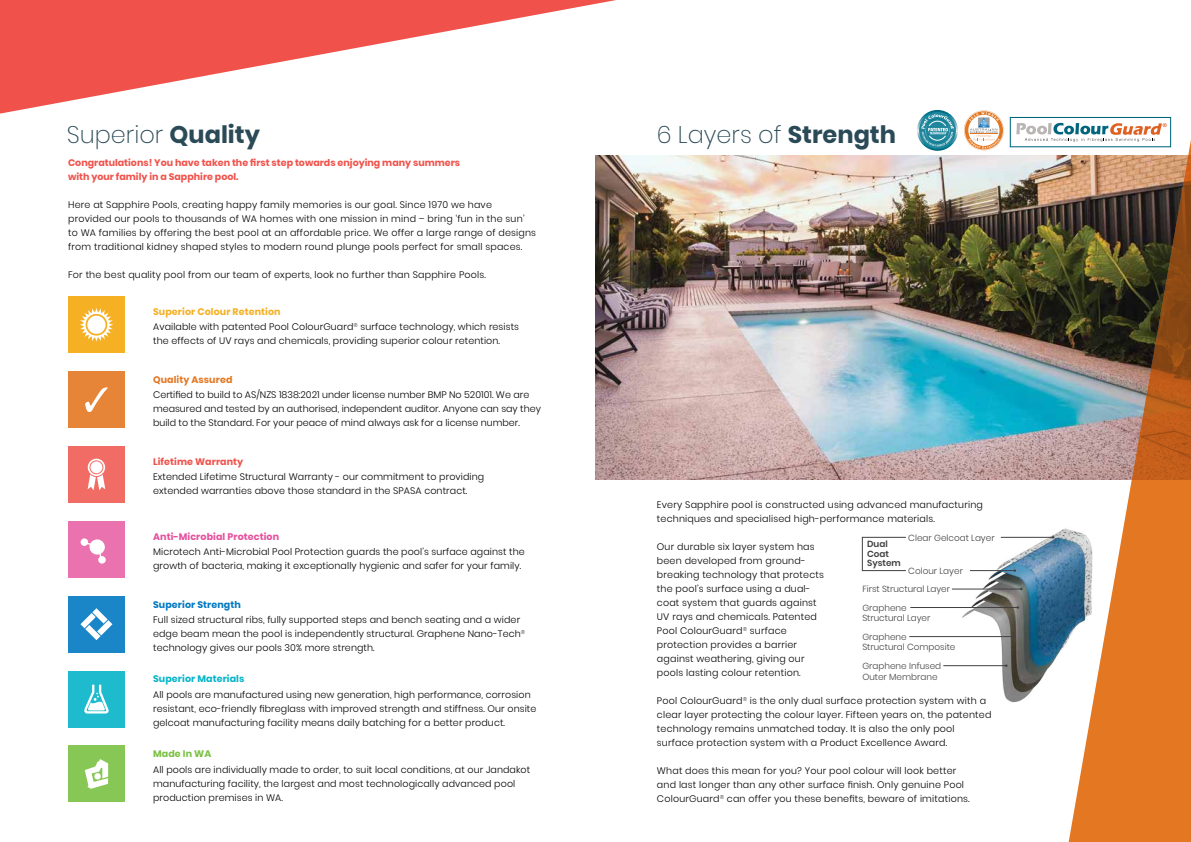
<style>
.page{position:relative;width:1191px;height:842px;background:#fff}
.page>*{position:absolute;margin:0;border:0;box-sizing:border-box;transform-origin:0 0}
.t1{font:200 24px "Poppins";color:#2b4a57}
.t2{font:300 9.5px/14px "Poppins";letter-spacing:.02em;color:#000}
.t3{font:300 9.5px/14px "Poppins";color:#000}
.t4{font:700 9.5px/14px "Poppins";color:#f0524b}
.t5{font:700 9.5px "Poppins";letter-spacing:.01em;color:#e54f9c}
.t6{font:700 9.5px "Poppins";letter-spacing:.01em;color:#05b4c9}
.t7{font:700 9.5px "Poppins";letter-spacing:.01em;color:#0079c1}
.t8{font:700 9.5px "Poppins";letter-spacing:.01em;color:#e47722}
.t9{font:700 9.5px "Poppins";letter-spacing:.01em;color:#7ac143}
.t10{font:300 8.9px/10.6px "Poppins";color:#414142}
.t11{font:600 8.9px/9.4px "Poppins";color:#414142}
.s1{font-weight:700}
.s2{font-weight:700;color:#f5b024}
</style>
<div class="page">
<svg style="left:0;top:0;width:616px;height:114px"></svg>
<img style="left:595px;top:156px;width:471px;height:323px">
<div style="left:68px;top:296px;width:57px;height:57px;background:#f5b024"></div>
<svg style="left:79px;top:308px;width:35px;height:34px"></svg>
<div style="left:87px;top:316px;width:19px;height:18px;background:#fff;border-radius:50%"></div>
<div style="left:68px;top:371px;width:57px;height:57px;background:#e68438"></div>
<svg style="left:85px;top:387px;width:23px;height:25px"></svg>
<div style="left:68px;top:746px;width:57px;height:56px;background:#87c756"></div>
<svg style="left:85px;top:759px;width:23px;height:30px"></svg>
<div style="left:68px;top:446px;width:57px;height:57px;background:#f26c66"></div>
<svg style="left:88px;top:459px;width:17px;height:31px"></svg>
<div style="left:90px;top:461px;width:12px;height:12px;background:#fff;border-radius:50%"></div>
<div style="left:68px;top:521px;width:57px;height:57px;background:#ea72af"></div>
<svg style="left:80px;top:538px;width:26px;height:26px"></svg>
<div style="left:68px;top:671px;width:57px;height:56px;background:#1ebbce"></div>
<svg style="left:84px;top:684px;width:24px;height:30px"></svg>
<div style="left:68px;top:596px;width:57px;height:56px;background:#1a86c7"></div>
<svg style="left:80px;top:608px;width:32px;height:32px"></svg>
<img style="left:939px;top:528px;width:127px;height:175px">
<hr style="left:943px;top:665px;width:63px;height:1px;background:#414142">
<hr style="left:909px;top:636px;width:103px;height:1px;background:#414142">
<hr style="left:910px;top:607px;width:108px;height:1px;background:#414142">
<hr style="left:952px;top:589px;width:69px;height:1px;background:#414142">
<hr style="left:970px;top:570px;width:45px;height:1px;background:#414142">
<hr style="left:1000px;top:537px;width:53px;height:1px;background:#414142">
<div style="left:862px;top:537px;width:44px;height:34px;border:1px solid #414142"></div>
<img style="left:1066px;top:116px;width:125px;height:726px">
<div style="left:1010px;top:117px;width:160px;height:30px;background:#fff"></div>
<div style="left:1009px;top:117px;width:162px;height:30px;border:1px solid #00667d"></div>
<svg style="left:1016px;top:123px;width:150px;height:19px"></svg>
<svg style="left:917px;top:110px;width:41px;height:41px"></svg>
<svg style="left:919px;top:112px;width:37px;height:37px"></svg>
<svg style="left:921px;top:114px;width:33px;height:33px"></svg>
<svg style="left:963px;top:110px;width:41px;height:41px"></svg>
<svg style="left:964px;top:110px;width:39px;height:40px"></svg>
<h1 class="t1" style="left:67px;top:121px;width:195px">Superior <span class="s1">Quality</span></h1>
<h1 class="t1" style="left:657px;top:121px;width:241px">6 Layers of <span class="s1">Strength</span></h1>
<p class="t4" style="left:68px;top:156px;width:393px">Congratulations! You have taken the first step towards enjoying many summers with your family in a Sapphire pool.</p>
<p class="t2" style="left:68px;top:198px;width:469px">Here at Sapphire Pools, creating happy family memories is our goal. Since 1970 we have provided our pools to thousands of WA homes with one mission in mind – bring ‘fun in the sun’ to WA families by offering the best pool at an affordable price. We offer a large range of designs from traditional kidney shaped styles to modern round plunge pools perfect for small spaces.</p>
<p class="t2" style="left:68px;top:268px;width:419px">For the best quality pool from our team of experts, look no further than Sapphire Pools.</p>
<p class="t2" style="left:153px;top:304px;width:367px;line-height:15.3px"><span class="s2">Superior Colour Retention<br></span>Available with patented Pool ColourGuard<sup>®</sup> surface technology, which resists</p>
<p class="t2" style="left:153px;top:334px;width:348px">the effects of UV rays and chemicals, providing superior colour retention.</p>
<p class="t8" style="left:153px;top:374px;width:81px">Quality Assured</p>
<p class="t3" style="left:153px;top:388px;width:389px">Certified to build to AS/NZS 1838:2021 under license number BMP No 520101. We are measured and tested by an authorised, independent auditor. Anyone can say they build to the Standard. For your peace of mind always ask for a license number.</p>
<p class="t4" style="left:153px;top:455px;width:92px">Lifetime Warranty</p>
<p class="t2" style="left:153px;top:470px;width:333px">Extended Lifetime Structural Warranty - our commitment to providing extended warranties above those standard in the SPASA contract.</p>
<p class="t5" style="left:153px;top:531px;width:128px">Anti-Microbial Protection</p>
<p class="t2" style="left:153px;top:545px;width:373px">Microtech Anti-Microbial Pool Protection guards the pool’s surface against the growth of bacteria, making it exceptionally hygienic and safer for your family.</p>
<p class="t7" style="left:153px;top:599px;width:89px">Superior Strength</p>
<p class="t2" style="left:153px;top:612px;width:374px">Full sized structural ribs, fully supported steps and bench seating and a wider edge beam mean the pool is independently structural. Graphene Nano-Tech<sup>® </sup>technology gives our pools 30% more strength.</p>
<p class="t6" style="left:153px;top:674px;width:93px">Superior Materials</p>
<p class="t2" style="left:153px;top:687px;width:385px">All pools are manufactured using new generation, high performance, corrosion resistant, eco-friendly fibreglass with improved strength and stiffness. Our onsite gelcoat manufacturing facility means daily batching for a better product.</p>
<p class="t9" style="left:153px;top:748px;width:60px">Made In WA</p>
<p class="t2" style="left:153px;top:762px;width:379px">All pools are individually made to order, to suit local conditions, at our Jandakot manufacturing facility, the largest and most technologically advanced pool production premises in WA.</p>
<p class="t2" style="left:657px;top:497px;width:327px">Every Sapphire pool is constructed using advanced manufacturing techniques and specialised high-performance materials.</p>
<p class="t2" style="left:657px;top:540px;width:168px">Our durable six layer system has been developed from ground&shy;breaking technology that protects the pool’s surface using a dual&shy;coat system that guards against<br>UV rays and chemicals. Patented<br>Pool ColourGuard<sup>®</sup> surface protection provides a barrier against weathering, giving our pools lasting colour retention.</p>
<p class="t2" style="left:657px;top:694px;width:336px">Pool ColourGuard<sup>®</sup> is the only dual surface protection system with a clear layer protecting the colour layer. Fifteen years on, the patented technology remains unmatched today. It is also the only pool surface protection system with a Product Excellence Award.</p>
<p class="t2" style="left:657px;top:764px;width:314px">What does this mean for you? Your pool colour will look better and last longer than any other surface finish. Only genuine Pool<br>ColourGuard<sup>®</sup> can offer you these benefits, beware of imitations.</p>
<p class="t10" style="left:908px;top:532px;width:88px">Clear Gelcoat Layer</p>
<p class="t11" style="left:867px;top:539px;width:35px">Dual<br>Coat<br>System</p>
<p class="t10" style="left:908px;top:565px;width:56px">Colour Layer</p>
<p class="t10" style="left:862px;top:584px;width:89px">First Structural Layer</p>
<p class="t10" style="left:862px;top:602px;width:70px">Graphene<br>Structural Layer</p>
<p class="t10" style="left:862px;top:631px;width:95px">Graphene<br>Structural Composite</p>
<p class="t10" style="left:862px;top:660px;width:80px">Graphene Infused<br>Outer Membrane</p>
</div>
